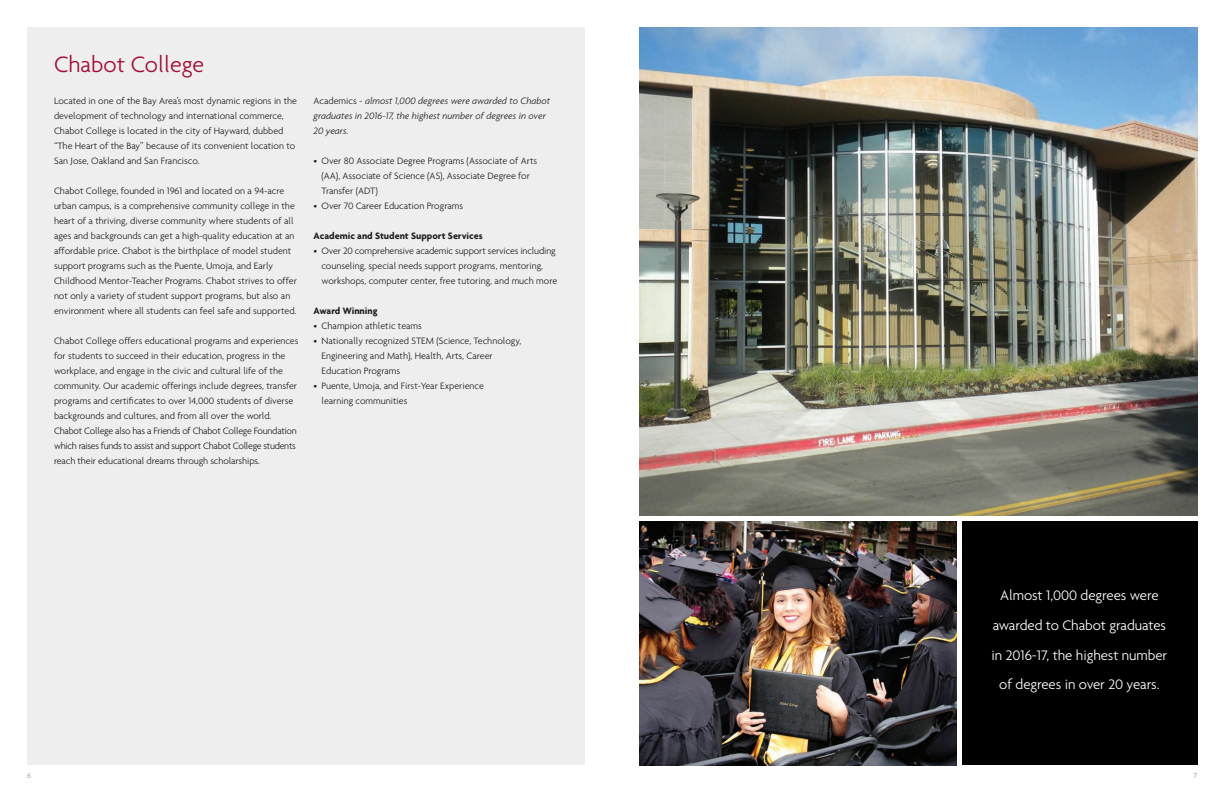
<style>
.page{position:relative;width:1224px;height:792px;background:#fff}
.page>*{position:absolute;margin:0;border:0;box-sizing:border-box;transform-origin:0 0}
.t1{font:300 24px "Agenda";color:#a30a34}
.t2{font:300 14.9px/29.8px "Agenda";letter-spacing:-.005em;color:#fff;text-align:center}
.t3{font:300 10px/15px "Agenda";color:#231f20}
.t4{font:italic 300 10px/15px "Agenda";color:#231f20}
.t5{font:700 10px "Agenda";color:#231f20}
.t6{font:300 8px "Agenda";color:#939598}
.s1{font-style:normal}
</style>
<div class="page">
<div style="left:27px;top:27px;width:558px;height:738px;background:#eeeeef"></div>
<img style="left:639px;top:27px;width:558px;height:489px">
<img style="left:639px;top:522px;width:317px;height:243px">
<div style="left:962px;top:522px;width:235px;height:243px;background:#000001"></div>
<h1 class="t1" style="left:54px;top:51px;width:152px">Chabot College</h1>
<p class="t3" style="left:54px;top:93px;width:245px">Located in one of the Bay Area’s most dynamic regions in the development of technology and international commerce, Chabot College is located in the city of Hayward, dubbed “The Heart of the Bay” because of its convenient location to San Jose, Oakland and San Francisco.</p>
<p class="t3" style="left:54px;top:183px;width:244px">Chabot College, founded in 1961 and located on a 94-acre urban campus, is a comprehensive community college in the heart of a thriving, diverse community where students of all ages and backgrounds can get a high-quality education at an affordable price. Chabot is the birthplace of model student support programs such as the Puente, Umoja, and Early Childhood Mentor-Teacher Programs. Chabot strives to offer not only a variety of student support programs, but also an environment where all students can feel safe and supported.</p>
<p class="t3" style="left:54px;top:333px;width:246px">Chabot College offers educational programs and experiences for students to succeed in their education, progress in the workplace, and engage in the civic and cultural life of the community. Our academic offerings include degrees, transfer programs and certifcates to over 14,000 students of diverse backgrounds and cultures, and from all over the world.<br>Chabot College also has a Friends of Chabot College Foundation which raises funds to assist and support Chabot College students reach their educational dreams through scholarships.</p>
<p class="t4" style="left:314px;top:93px;width:238px"><span class="s1">Academics -</span> almost 1,000 degrees were awarded to Chabot graduates in 2016-17, the highest number of degrees in over<br>20 years.</p>
<p class="t3" style="left:322px;top:153px;width:217px;text-indent:-8px">• Over 80 Associate Degree Programs (Associate of Arts (AA), Associate of Science (AS), Associate Degree for<br>Transfer (ADT)</p>
<p class="t3" style="left:314px;top:198px;width:151px">• Over 70 Career Education Programs</p>
<h5 class="t5" style="left:314px;top:229px;width:171px">Academic and Student Support Services</h5>
<p class="t3" style="left:322px;top:243px;width:237px;text-indent:-8px">• Over 20 comprehensive academic support services including counseling, special needs support programs, mentoring, workshops, computer center, free tutoring, and much more</p>
<h5 class="t5" style="left:314px;top:304px;width:66px">Award Winning</h5>
<p class="t3" style="left:314px;top:318px;width:110px">• Champion athletic teams</p>
<p class="t3" style="left:322px;top:333px;width:201px;text-indent:-8px">• Nationally recognized STEM (Science, Technology,<br>Engineering and Math), Health, Arts, Career<br>Education Programs</p>
<p class="t3" style="left:322px;top:378px;width:164px;text-indent:-8px">• Puente, Umoja, and First-Year Experience learning communities</p>
<p class="t2" style="left:992px;top:580px;width:177px">Almost 1,000 degrees were awarded to Chabot graduates in 2016-17, the highest number of degrees in over 20 years.</p>
<p class="t6" style="left:27px;top:771px;width:5px">6</p>
<p class="t6" style="left:1193px;top:771px;width:5px">7</p>
</div>
